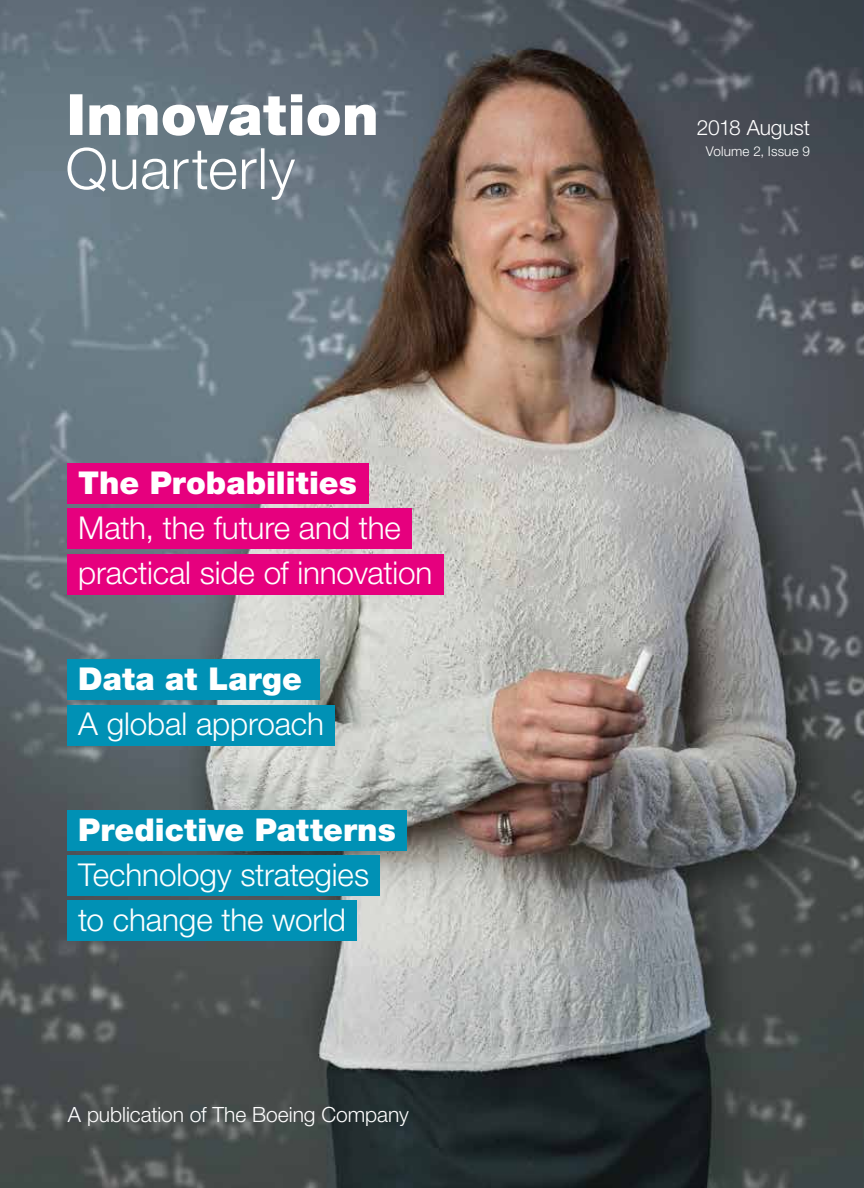
<style>
.page{position:relative;width:864px;height:1188px;background:#fff}
.page>*{position:absolute;margin:0;border:0;box-sizing:border-box;transform-origin:0 0}
.t1{font:300 31.5px/45px "Helvetica Neue LT Std";letter-spacing:-.005em;color:#fff}
.t2{font:900 31.5px "Helvetica Neue LT Std";color:#fff}
.t3{font:300 21px "Helvetica Neue LT Std";letter-spacing:-.005em;color:#fff}
.t4{font:300 13.5px "Helvetica Neue LT Std";letter-spacing:.01em;color:#fff}
</style>
<div class="page">
<img style="left:0;top:0;width:864px;height:1188px">
<div style="left:68px;top:810px;width:339px;height:41px;background:#0091b5"></div>
<div style="left:68px;top:855px;width:312px;height:41px;background:#0091b5"></div>
<div style="left:68px;top:900px;width:289px;height:41px;background:#0091b5"></div>
<div style="left:68px;top:463px;width:301px;height:41px;background:#e6007e"></div>
<div style="left:68px;top:660px;width:252px;height:40px;background:#0091b5"></div>
<div style="left:68px;top:509px;width:344px;height:40px;background:#e6007e"></div>
<div style="left:68px;top:554px;width:376px;height:40px;background:#e6007e"></div>
<div style="left:68px;top:705px;width:267px;height:40px;background:#0091b5"></div>
<svg style="left:68px;top:147px;width:227px;height:53px;background:#87959d"></svg>
<svg style="left:70px;top:94px;width:306px;height:42px"></svg>
<p class="t2" style="left:78px;top:464px;width:280px">The Probabilities</p>
<p class="t1" style="left:78px;top:505px;width:356px">Math, the future and the practical side of innovation</p>
<p class="t2" style="left:78px;top:660px;width:225px">Data at Large</p>
<p class="t1" style="left:78px;top:701px;width:247px">A global approach</p>
<p class="t2" style="left:78px;top:811px;width:319px">Predictive Patterns</p>
<p class="t1" style="left:78px;top:851px;width:292px">Technology strategies to change the world</p>
<p class="t3" style="left:68px;top:1102px;width:342px">A publication of The Boeing Company</p>
<p class="t3" style="left:697px;top:115px;width:115px">2018 August</p>
<p class="t4" style="left:706px;top:143px;width:106px">Volume 2, Issue 9</p>
</div>
